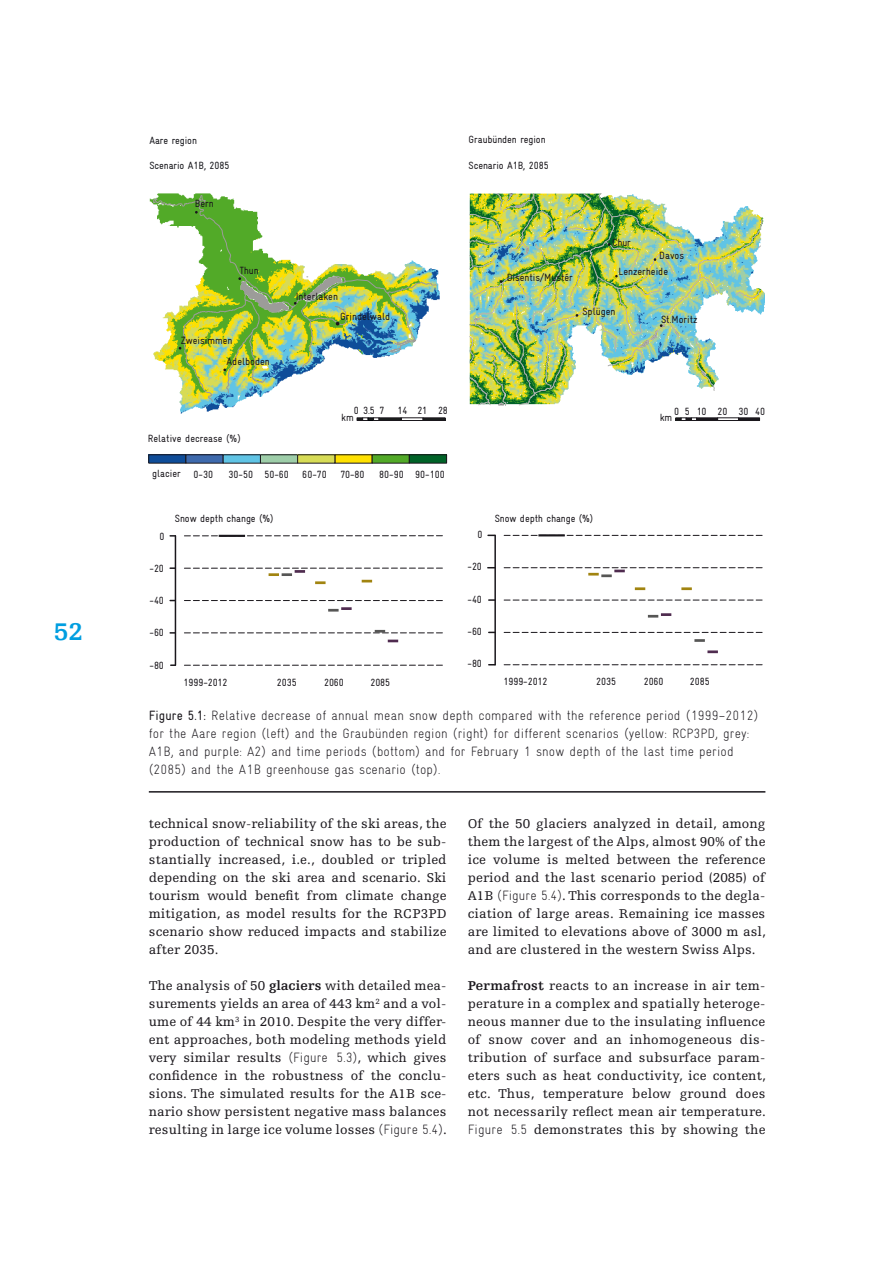
<style>
.page{position:relative;width:893px;height:1263px;background:#fff}
.page>*{position:absolute;margin:0;border:0;box-sizing:border-box;transform-origin:0 0}
.t1{font:700 25.5px "Egyptienne F";color:#009ee0}
.t2{font:13.5px/18px "Egyptienne F";letter-spacing:.01em;color:#1a171c;text-align:justify}
.t3{font:300 condensed 13.5px/18px "Gravur";letter-spacing:.01em;color:#1a171c}
.t4{font:condensed 10.5px/21.3px "Gravur";color:#1a171c}
.t5{font:condensed 10.5px "Gravur";letter-spacing:-.01em;color:#17171c}
.s1{font-weight:400}
.s2{font-weight:700}
.s3{font-family:"Gravur";font-weight:300;font-stretch:condensed}
</style>
<div class="page">
<hr style="left:149px;top:791px;width:616px;height:2px;background:#1a171c">
<svg style="left:184px;top:665px;width:259px;height:1px"></svg>
<svg style="left:184px;top:600px;width:259px;height:1px"></svg>
<svg style="left:184px;top:535px;width:259px;height:1px"></svg>
<hr style="left:220px;top:535px;width:24px;height:2px;background:#1a171c">
<hr style="left:175px;top:536px;width:1px;height:129px;background:#1a171c">
<svg style="left:328px;top:607px;width:24px;height:5px"></svg>
<svg style="left:184px;top:630px;width:259px;height:4px"></svg>
<svg style="left:388px;top:640px;width:10px;height:2px"></svg>
<svg style="left:184px;top:568px;width:259px;height:16px"></svg>
<img style="left:149px;top:193px;width:291px;height:221px">
<svg style="left:357px;top:417px;width:22px;height:4px"></svg>
<div style="left:379px;top:417px;width:22px;height:4px;border:1px solid #1a171c"></div>
<div style="left:401px;top:417px;width:22px;height:4px;border:1px solid #1a171c"></div>
<div style="left:423px;top:417px;width:22px;height:4px;border:1px solid #1a171c"></div>
<svg style="left:504px;top:664px;width:259px;height:1px"></svg>
<svg style="left:504px;top:632px;width:259px;height:1px"></svg>
<svg style="left:504px;top:600px;width:259px;height:1px"></svg>
<svg style="left:504px;top:535px;width:259px;height:1px"></svg>
<hr style="left:539px;top:534px;width:25px;height:2px;background:#1a171c">
<hr style="left:494px;top:535px;width:2px;height:130px;background:#1a171c">
<svg style="left:489px;top:599px;width:6px;height:2px"></svg>
<svg style="left:504px;top:567px;width:259px;height:10px"></svg>
<svg style="left:648px;top:613px;width:23px;height:5px"></svg>
<svg style="left:635px;top:587px;width:10px;height:3px"></svg>
<svg style="left:694px;top:639px;width:11px;height:3px"></svg>
<svg style="left:707px;top:650px;width:11px;height:3px"></svg>
<svg style="left:681px;top:587px;width:11px;height:3px"></svg>
<img style="left:469px;top:193px;width:294px;height:213px">
<svg style="left:675px;top:417px;width:21px;height:4px"></svg>
<div style="left:696px;top:417px;width:22px;height:4px;border:1px solid #1a171c"></div>
<div style="left:717px;top:417px;width:22px;height:4px;border:1px solid #1a171c"></div>
<div style="left:738px;top:417px;width:22px;height:4px;border:1px solid #1a171c"></div>
<div style="left:149px;top:455px;width:37px;height:8px;background:#0f4d99"></div>
<div style="left:148px;top:454px;width:38px;height:9px;border:1px solid #1a171c"></div>
<div style="left:186px;top:455px;width:37px;height:8px;background:#3e6aad"></div>
<div style="left:186px;top:454px;width:38px;height:9px;border:1px solid #1a171c"></div>
<div style="left:223px;top:455px;width:37px;height:8px;background:#60c4e5"></div>
<div style="left:223px;top:454px;width:38px;height:9px;border:1px solid #1a171c"></div>
<div style="left:260px;top:455px;width:38px;height:8px;background:#9ecea9"></div>
<div style="left:260px;top:454px;width:38px;height:9px;border:1px solid #1a171c"></div>
<div style="left:335px;top:455px;width:37px;height:8px;background:#ffe100"></div>
<div style="left:372px;top:455px;width:37px;height:8px;background:#52aa28"></div>
<div style="left:372px;top:454px;width:38px;height:9px;border:1px solid #1a171c"></div>
<div style="left:409px;top:455px;width:38px;height:8px;background:#006328"></div>
<div style="left:409px;top:454px;width:38px;height:9px;border:1px solid #1a171c"></div>
<div style="left:298px;top:455px;width:37px;height:8px;background:#d7dc56"></div>
<div style="left:297px;top:454px;width:38px;height:9px;border:1px solid #1a171c"></div>
<svg style="left:153px;top:195px;width:285px;height:207px"></svg>
<h1 class="t1" style="left:54px;top:617px;width:30px">52</h1>
<p class="t5" style="left:149px;top:135px;width:49px">Aare region</p>
<p class="t5" style="left:149px;top:160px;width:82px">Scenario A1B, 2085</p>
<p class="t4" style="left:195px;top:193px;width:20px">Bern</p>
<p class="t4" style="left:240px;top:260px;width:21px">Thun</p>
<p class="t4" style="left:226px;top:330px;width:45px;text-indent:-46px">Zweisimmen<br>Adelboden</p>
<p class="t4" style="left:148px;top:428px;width:94px">Relative decrease (%)</p>
<p class="t4" style="left:296px;top:285px;width:44px">Interlaken</p>
<p class="t4" style="left:340px;top:306px;width:51px">Grindelwald</p>
<p class="t4" style="left:354px;top:400px;width:32px">0 3.5 7</p>
<p class="t4" style="left:398px;top:400px;width:52px">14 21 28</p>
<p class="t4" style="left:341px;top:407px;width:14px">km</p>
<p class="t4" style="left:152px;top:463px;width:63px">glacier 0-30</p>
<p class="t4" style="left:228px;top:463px;width:62px">30-50 50-60</p>
<p class="t4" style="left:302px;top:463px;width:26px">60-70</p>
<p class="t4" style="left:340px;top:463px;width:26px">70-80</p>
<p class="t4" style="left:379px;top:463px;width:67px">80-90 90-100</p>
<p class="t4" style="left:160px;top:525px;width:7px">0</p>
<p class="t4" style="left:150px;top:557px;width:16px">-20</p>
<p class="t4" style="left:150px;top:590px;width:16px">-40</p>
<p class="t4" style="left:150px;top:622px;width:16px">-60</p>
<p class="t4" style="left:150px;top:655px;width:16px">-80</p>
<p class="t4" style="left:175px;top:508px;width:100px">Snow depth change (%)</p>
<p class="t4" style="left:469px;top:129px;width:79px">Graubünden region</p>
<p class="t4" style="left:469px;top:154px;width:82px">Scenario A1B, 2085</p>
<p class="t4" style="left:507px;top:267px;width:68px">Disentis/Mustér</p>
<p class="t4" style="left:612px;top:232px;width:20px">Chur</p>
<p class="t4" style="left:659px;top:244px;width:26px">Davos</p>
<p class="t4" style="left:619px;top:260px;width:51px">Lenzerheide</p>
<p class="t4" style="left:582px;top:301px;width:35px">Splügen</p>
<p class="t4" style="left:661px;top:309px;width:38px">St.Moritz</p>
<p class="t4" style="left:674px;top:401px;width:92px">05 10 20 30 40</p>
<p class="t4" style="left:660px;top:406px;width:14px">km</p>
<p class="t4" style="left:478px;top:524px;width:7px">0</p>
<p class="t4" style="left:468px;top:556px;width:16px">-20</p>
<p class="t4" style="left:468px;top:588px;width:16px">-40</p>
<p class="t4" style="left:468px;top:621px;width:16px">-60</p>
<p class="t4" style="left:468px;top:653px;width:16px">-80</p>
<p class="t4" style="left:495px;top:508px;width:100px">Snow depth change (%)</p>
<p class="t4" style="left:184px;top:671px;width:46px">1999-2012</p>
<p class="t4" style="left:277px;top:671px;width:21px">2035</p>
<p class="t4" style="left:324px;top:671px;width:21px">2060</p>
<p class="t4" style="left:370px;top:671px;width:21px">2085</p>
<p class="t4" style="left:503px;top:671px;width:46px">1999-2012</p>
<p class="t4" style="left:596px;top:671px;width:21px">2035</p>
<p class="t4" style="left:644px;top:671px;width:21px">2060</p>
<p class="t4" style="left:690px;top:671px;width:21px">2085</p>
<p class="t3" style="left:149px;top:706px;width:611px"><span class="s1">Figure 5.1:</span> Relative decrease of annual mean snow depth compared with the reference period (1999–2012) for the Aare region (left) and the Graubünden region (right) for different scenarios (yellow: RCP3PD, grey:<br>A1B, and purple: A2) and time periods (bottom) and for February 1 snow depth of the last time period (2085) and the A1B greenhouse gas scenario (top).</p>
<p class="t2" style="left:149px;top:815px;width:299px">technical snow-reliability of the ski areas, the production of technical snow has to be sub&shy;stantially increased, i.e., doubled or tripled depending on the ski area and scenario. Ski tourism would benefit from climate change mitigation, as model results for the RCP3PD scenario show reduced impacts and stabilize after 2035.</p>
<p class="t2" style="left:149px;top:977px;width:300px">The analysis of 50 <span class="s2">glaciers</span> with detailed mea&shy;surements yields an area of 443 km<sup>2</sup> and a vol&shy;ume of 44 km<sup>3</sup> in 2010. Despite the very differ&shy;ent approaches, both modeling methods yield very similar results <span class="s3">(Figure 5.3)</span>, which gives confidence in the robustness of the conclu&shy;sions. The simulated results for the A1B sce&shy;nario show persistent negative mass balances resulting in large ice volume losses <span class="s3">(Figure 5.4)</span>.</p>
<p class="t2" style="left:468px;top:815px;width:300px">Of the 50 glaciers analyzed in detail, among them the largest of the Alps, almost 90% of the ice volume is melted between the reference period and the last scenario period (2085) of A1B <span class="s3">(Figure 5.4)</span>. This corresponds to the degla&shy;ciation of large areas. Remaining ice masses are limited to elevations above of 3000 m asl, and are clustered in the western Swiss Alps.</p>
<p class="t2" style="left:468px;top:977px;width:300px"><span class="s2">Permafrost</span> reacts to an increase in air tem&shy;perature in a complex and spatially heteroge&shy;neous manner due to the insulating influence of snow cover and an inhomogeneous dis&shy;tribution of surface and subsurface param&shy;eters such as heat conductivity, ice content, etc. Thus, temperature below ground does not necessarily reflect mean air temperature.<br><span class="s3">Figure 5.5</span> demonstrates this by showing the</p>
<p class="t4" style="left:470px;top:1073px;width:16px">-40</p>
<p class="t4" style="left:470px;top:1106px;width:16px">-60</p>
</div>
